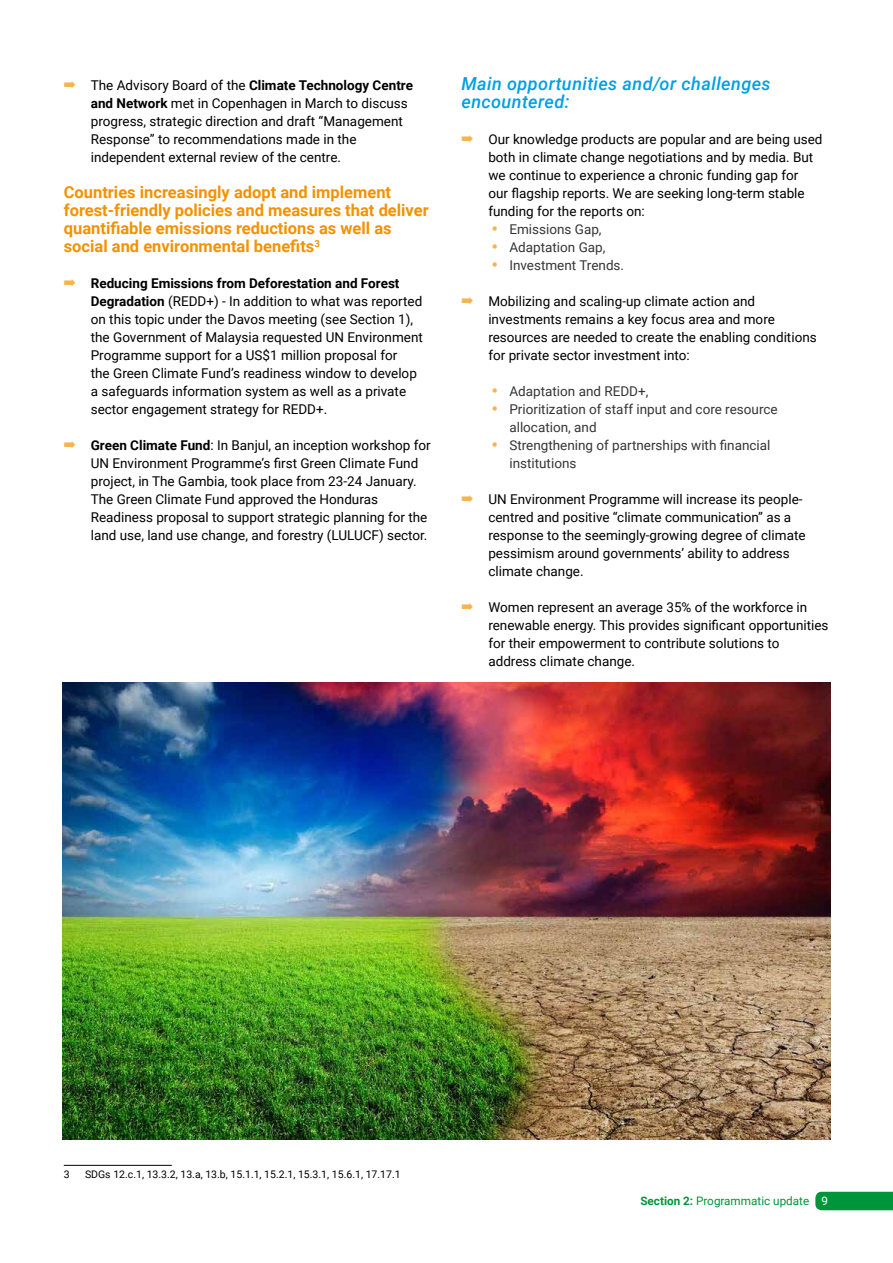
<style>
.page{position:relative;width:893px;height:1263px;background:#fff}
.page>*{position:absolute;margin:0;border:0;box-sizing:border-box;transform-origin:0 0}
.t1{font:italic 500 18px/18px "Roboto";letter-spacing:.025em;color:#009fe3}
.t2{font:700 16.5px/18px "Roboto";color:#f39200}
.t3{font:13.5px/18px "Roboto";color:#000}
.t4{font:13.5px/18px "Roboto";color:#353535}
.t5{font:11.7px "Roboto";color:#00953a}
.t6{font:10.5px "Roboto";color:#000}
.s1{color:#f7b34d}
.s2{font-weight:700}
.s3{color:#fff}
</style>
<div class="page">
<svg style="left:815px;top:1192px;width:78px;height:18px"></svg>
<hr style="left:64px;top:1165px;width:108px;height:1px;background:#000">
<img style="left:62px;top:683px;width:768px;height:456px">
<p class="t3" style="left:91px;top:76px;width:324px;text-indent:-27px"><span class="s1">➡</span> The Advisory Board of the <span class="s2">Climate Technology Centre and Network</span> met in Copenhagen in March to discuss progress, strategic direction and draft “Management Response” to recommendations made in the independent external review of the centre.</p>
<p class="t2" style="left:64px;top:183px;width:366px">Countries increasingly adopt and implement forest-friendly policies and measures that deliver quantifiable emissions reductions as well as social and environmental benefits<sup>3</sup></p>
<p class="t3" style="left:91px;top:274px;width:334px;text-indent:-27px"><span class="s1">➡</span> <span class="s2">Reducing Emissions from Deforestation and Forest Degradation</span> (REDD+) - In addition to what was reported on this topic under the Davos meeting (see Section 1), the Government of Malaysia requested UN Environment Programme support for a US$1 million proposal for<br>the Green Climate Fund’s readiness window to develop a safeguards information system as well as a private sector engagement strategy for REDD+.</p>
<p class="t3" style="left:91px;top:436px;width:341px;text-indent:-27px"><span class="s1">➡</span> <span class="s2">Green Climate Fund</span>: In Banjul, an inception workshop for UN Environment Programme’s first Green Climate Fund project, in The Gambia, took place from 23-24 January.<br>The Green Climate Fund approved the Honduras Readiness proposal to support strategic planning for the land use, land use change, and forestry (LULUCF) sector.</p>
<h1 class="t1" style="left:461px;top:74px;width:311px">Main opportunities and/or challenges encountered:</h1>
<p class="t3" style="left:488px;top:130px;width:336px;text-indent:-27px"><span class="s1">➡</span> Our knowledge products are popular and are being used both in climate change negotiations and by media. But we continue to experience a chronic funding gap for<br>our flagship reports. We are seeking long-term stable funding for the reports on:</p>
<p class="t4" style="left:491px;top:220px;width:112px"><span class="s1">•</span> Emissions Gap,</p>
<p class="t4" style="left:491px;top:238px;width:116px"><span class="s1">•</span> Adaptation Gap,</p>
<p class="t4" style="left:491px;top:256px;width:134px"><span class="s1">•</span> Investment Trends.</p>
<p class="t3" style="left:488px;top:292px;width:330px;text-indent:-27px"><span class="s1">➡</span> Mobilizing and scaling-up climate action and investments remains a key focus area and more resources are needed to create the enabling conditions for private sector investment into:</p>
<p class="t4" style="left:491px;top:382px;width:159px"><span class="s1">•</span> Adaptation and REDD+,</p>
<p class="t4" style="left:509px;top:400px;width:270px;text-indent:-18px"><span class="s1">•</span> Prioritization of staff input and core resource allocation, and</p>
<p class="t4" style="left:509px;top:436px;width:263px;text-indent:-18px"><span class="s1">•</span> Strengthening of partnerships with financial institutions</p>
<p class="t3" style="left:488px;top:490px;width:319px;text-indent:-27px"><span class="s1">➡</span> UN Environment Programme will increase its people&shy;centred and positive “climate communication” as a response to the seemingly-growing degree of climate pessimism around governments’ ability to address climate change.</p>
<p class="t3" style="left:488px;top:598px;width:342px;text-indent:-27px"><span class="s1">➡</span> Women represent an average 35% of the workforce in renewable energy. This provides significant opportunities for their empowerment to contribute solutions to address climate change.</p>
<p class="t6" style="left:64px;top:1167px;width:7px">3</p>
<p class="t6" style="left:85px;top:1167px;width:317px">SDGs 12.c.1, 13.3.2, 13.a, 13.b, 15.1.1, 15.2.1, 15.3.1, 15.6.1, 17.17.1</p>
<p class="t5" style="left:640px;top:1193px;width:189px"><span class="s2">Section 2:</span> Programmatic update <span class="s3">9</span></p>
</div>
